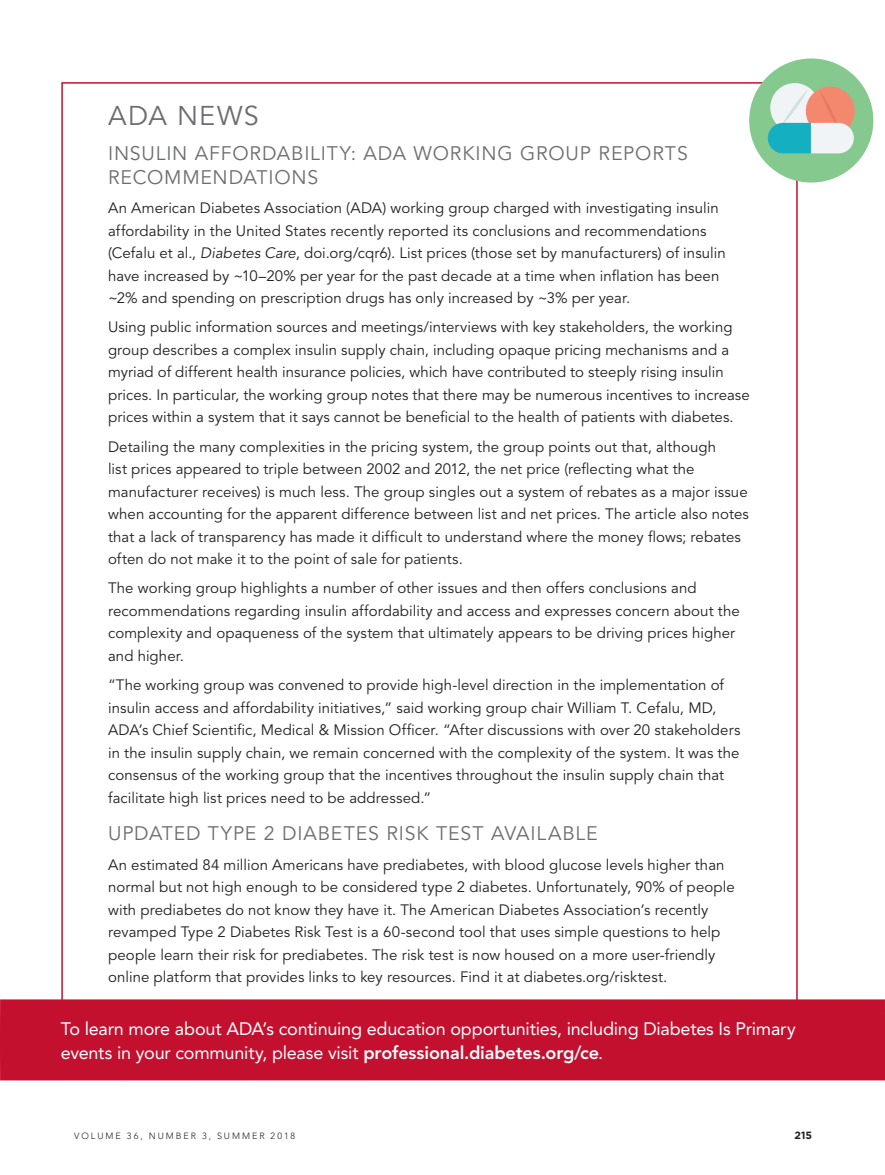
<style>
.page{position:relative;width:885px;height:1175px;background:#fff}
.page>*{position:absolute;margin:0;border:0;box-sizing:border-box;transform-origin:0 0}
.A_-_MAIN_HEAD_A{font:27px "Avenir LT Std";letter-spacing:.045em;color:#6c6d70}
.A_-_MAIN_HEAD_B{font:19.5px/24px "Avenir LT Std";letter-spacing:.045em;color:#6c6d70}
.t1{font:18px/24px "Avenir LT Std";letter-spacing:-.01em;color:#fff}
.A_-_body{font:15px/22.5px "Avenir LT Std";letter-spacing:.005em;color:#231f20}
.t2{font:700 10.5px "Gotham";color:#231f20}
.t3{font:300 9px "Avenir LT Std";letter-spacing:.22em;color:#231f20}
.s1{font-style:italic}
.s2{font-weight:800}
</style>
<div class="page">
<div style="left:61px;top:82px;width:736px;height:930px;background:#fff;border:2px solid #c3102f"></div>
<div style="left:749px;top:58px;width:124px;height:124px;background:#85c98e;border-radius:50%"></div>
<svg style="left:767px;top:83px;width:88px;height:70px;background:#b5c5ba"></svg>
<div style="left:0;top:999px;width:884px;height:81px;background:#c3102f"></div>
<p class="A_-_MAIN_HEAD_A" style="left:108px;top:100px;width:152px">ADA NEWS</p>
<p class="A_-_MAIN_HEAD_B" style="left:108px;top:142px;width:581px">INSULIN AFFORDABILITY: ADA WORKING GROUP REPORTS<br>RECOMMENDATIONS</p>
<p class="A_-_body" style="left:108px;top:197px;width:619px">An American Diabetes Association (ADA) working group charged with investigating insulin affordability in the United States recently reported its conclusions and recommendations (Cefalu et al., <span class="s1">Diabetes Care</span>, doi.org/cqr6). List prices (those set by manufacturers) of insulin have increased by ~10–20% per year for the past decade at a time when inflation has been ~2% and spending on prescription drugs has only increased by ~3% per year.</p>
<p class="A_-_body" style="left:108px;top:316px;width:643px">Using public information sources and meetings/interviews with key stakeholders, the working group describes a complex insulin supply chain, including opaque pricing mechanisms and a myriad of different health insurance policies, which have contributed to steeply rising insulin prices. In particular, the working group notes that there may be numerous incentives to increase prices within a system that it says cannot be beneficial to the health of patients with diabetes.</p>
<p class="A_-_body" style="left:108px;top:435px;width:642px">Detailing the many complexities in the pricing system, the group points out that, although<br>list prices appeared to triple between 2002 and 2012, the net price (reflecting what the manufacturer receives) is much less. The group singles out a system of rebates as a major issue when accounting for the apparent difference between list and net prices. The article also notes that a lack of transparency has made it difficult to understand where the money flows; rebates often do not make it to the point of sale for patients.</p>
<p class="A_-_body" style="left:108px;top:577px;width:633px">The working group highlights a number of other issues and then offers conclusions and recommendations regarding insulin affordability and access and expresses concern about the complexity and opaqueness of the system that ultimately appears to be driving prices higher and higher.</p>
<p class="A_-_body" style="left:108px;top:674px;width:633px">“The working group was convened to provide high-level direction in the implementation of insulin access and affordability initiatives,” said working group chair William T. Cefalu, MD, ADA’s Chief Scientific, Medical &amp; Mission Officer. “After discussions with over 20 stakeholders in the insulin supply chain, we remain concerned with the complexity of the system. It was the consensus of the working group that the incentives throughout the insulin supply chain that facilitate high list prices need to be addressed.”</p>
<p class="A_-_MAIN_HEAD_B" style="left:108px;top:822px;width:491px">UPDATED TYPE 2 DIABETES RISK TEST AVAILABLE</p>
<p class="A_-_body" style="left:108px;top:853px;width:628px">An estimated 84 million Americans have prediabetes, with blood glucose levels higher than normal but not high enough to be considered type 2 diabetes. Unfortunately, 90% of people with prediabetes do not know they have it. The American Diabetes Association’s recently revamped Type 2 Diabetes Risk Test is a 60-second tool that uses simple questions to help people learn their risk for prediabetes. The risk test is now housed on a more user-friendly online platform that provides links to key resources. Find it at diabetes.org/risktest.</p>
<p class="t1" style="left:61px;top:1016px;width:736px">To learn more about ADA’s continuing education opportunities, including Diabetes Is Primary events in your community, please visit <span class="s2">professional.diabetes.org/ce</span>.</p>
<p class="t3" style="left:74px;top:1130px;width:222px">VOLUME 36, NUMBER 3, SUMMER 2018</p>
<p class="t2" style="left:794px;top:1128px;width:19px">215</p>
</div>
